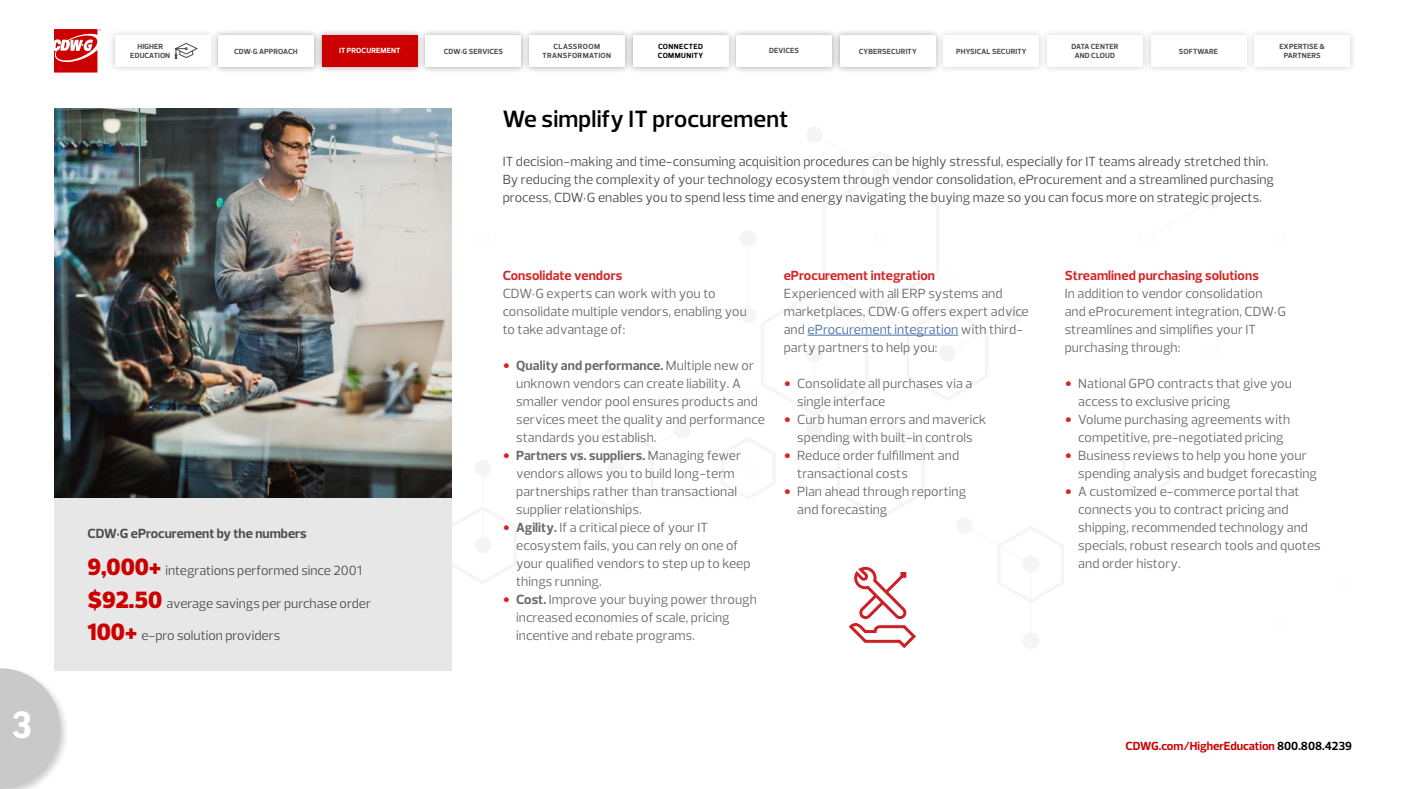
<style>
.page{position:relative;width:1404px;height:789px;background:#fff}
.page>*{position:absolute;margin:0;border:0;box-sizing:border-box;transform-origin:0 0}
.t1{font:700 40.5px "Good Headline Pro";color:#fff}
.t2{font:600 24px "Prelo";letter-spacing:.01em;color:#000}
.t3{font:13.5px/18px "Prelo";letter-spacing:.005em;color:#696a6c}
.t4{font:13.5px/18px "Prelo";letter-spacing:.005em;color:#4d4d4f}
.t5{font:700 13.5px "Prelo";letter-spacing:.005em;color:#d42626}
.t6{font:700 13.5px "Prelo";color:#4d4d4f}
.t7{font:700 12px "Prelo";color:#c00}
.t8{font:700 7.5px/9.1px "Prelo";letter-spacing:.02em;color:#4d4d4f;text-align:center}
.t9{font:700 7.5px/9.1px "Prelo";letter-spacing:.045em;color:#4d4d4f;text-align:center}
.t10{font:700 7.5px/9.1px "Prelo";letter-spacing:.055em;color:#000}
.t11{font:700 7.5px "Prelo";letter-spacing:.02em;color:#fff}
.s1{font-weight:900;font-size:24px;color:#c00}
.s2{font-family:"Verdana";color:#d42626}
.s3{font-weight:700}
.s4{color:#456da9}
.s5{color:#000}
</style>
<div class="page">
<svg style="left:451px;top:504px;width:1px;height:82px"></svg>
<hr style="left:748px;top:238px;width:1px;height:77px;background:#000">
<div style="left:740px;top:230px;width:17px;height:17px;background:#f5f5f5;border-radius:50%"></div>
<div style="left:740px;top:306px;width:17px;height:17px;background:#f5f5f5;border-radius:50%"></div>
<hr style="left:814px;top:353px;width:1px;height:77px;background:#000">
<div style="left:806px;top:421px;width:17px;height:17px;background:#f5f5f5;border-radius:50%"></div>
<hr style="left:482px;top:468px;width:2px;height:77px;background:#000">
<div style="left:474px;top:459px;width:17px;height:17px;background:#f5f5f5;border-radius:50%"></div>
<div style="left:474px;top:536px;width:17px;height:17px;background:#f5f5f5;border-radius:50%"></div>
<hr style="left:1030px;top:564px;width:1px;height:76px;background:#000">
<div style="left:1022px;top:555px;width:17px;height:17px;background:#f5f5f5;border-radius:50%"></div>
<div style="left:1022px;top:632px;width:17px;height:17px;background:#f5f5f5;border-radius:50%"></div>
<hr style="left:1212px;top:277px;width:1px;height:76px;background:#ccc">
<div style="left:1204px;top:268px;width:17px;height:17px;background:#fdfdfd;border-radius:50%"></div>
<div style="left:1204px;top:345px;width:17px;height:17px;background:#fdfdfd;border-radius:50%"></div>
<hr style="left:748px;top:391px;width:1px;height:77px;background:#ccc">
<div style="left:740px;top:383px;width:17px;height:17px;background:#fdfdfd;border-radius:50%"></div>
<div style="left:740px;top:460px;width:17px;height:16px;background:#fdfdfd;border-radius:50%"></div>
<hr style="left:549px;top:506px;width:1px;height:77px;background:#ccc">
<div style="left:541px;top:498px;width:17px;height:17px;background:#fdfdfd;border-radius:50%"></div>
<div style="left:541px;top:575px;width:17px;height:16px;background:#fdfdfd;border-radius:50%"></div>
<div style="left:0;top:665px;width:70px;height:123px;background:#000;opacity:.2"></div>
<svg style="left:0;top:668px;width:60px;height:120px;background:#d1d1d1"></svg>
<svg style="left:54px;top:29px;width:47px;height:43px"></svg>
<div style="left:522px;top:28px;width:110px;height:46px;background:#000;opacity:.2"></div>
<div style="left:529px;top:35px;width:96px;height:31px;background:#fff"></div>
<div style="left:626px;top:28px;width:109px;height:46px;background:#000;opacity:.2"></div>
<div style="left:633px;top:35px;width:95px;height:31px;background:#fff"></div>
<div style="left:729px;top:28px;width:110px;height:46px;background:#000;opacity:.2"></div>
<div style="left:736px;top:35px;width:96px;height:31px;background:#fff"></div>
<div style="left:833px;top:28px;width:109px;height:46px;background:#000;opacity:.2"></div>
<div style="left:840px;top:35px;width:96px;height:31px;background:#fff"></div>
<div style="left:419px;top:28px;width:109px;height:46px;background:#000;opacity:.2"></div>
<div style="left:426px;top:35px;width:95px;height:31px;background:#fff"></div>
<div style="left:315px;top:28px;width:109px;height:46px;background:#000;opacity:.2"></div>
<div style="left:322px;top:35px;width:96px;height:31px;background:#c00"></div>
<div style="left:211px;top:28px;width:110px;height:46px;background:#000;opacity:.2"></div>
<div style="left:218px;top:35px;width:96px;height:31px;background:#fff"></div>
<div style="left:108px;top:28px;width:109px;height:46px;background:#000;opacity:.2"></div>
<div style="left:115px;top:35px;width:95px;height:31px;background:#fff"></div>
<div style="left:937px;top:28px;width:109px;height:46px;background:#000;opacity:.2"></div>
<div style="left:944px;top:35px;width:95px;height:31px;background:#fff"></div>
<div style="left:1040px;top:28px;width:110px;height:46px;background:#000;opacity:.2"></div>
<div style="left:1047px;top:35px;width:96px;height:31px;background:#fff"></div>
<div style="left:1144px;top:28px;width:109px;height:46px;background:#000;opacity:.2"></div>
<div style="left:1151px;top:35px;width:95px;height:31px;background:#fff"></div>
<div style="left:1247px;top:28px;width:110px;height:46px;background:#000;opacity:.2"></div>
<div style="left:1254px;top:35px;width:96px;height:31px;background:#fff"></div>
<svg style="left:175px;top:43px;width:23px;height:16px"></svg>
<hr style="left:808px;top:335px;width:150px;height:1px;background:#456da9">
<img style="left:54px;top:109px;width:397px;height:389px">
<div style="left:54px;top:498px;width:397px;height:172px;background:#e7e7e7"></div>
<svg style="left:849px;top:566px;width:67px;height:82px"></svg>
<h1 class="t1" style="left:12px;top:706px;width:21px">3</h1>
<p class="t8" style="left:130px;top:42px;width:41px">HIGHER<br>EDUCATION</p>
<p class="t8" style="left:956px;top:47px;width:72px">PHYSICAL SECURITY</p>
<p class="t8" style="left:1071px;top:42px;width:49px">DATA CENTER<br>AND CLOUD</p>
<p class="t8" style="left:1179px;top:47px;width:41px">SOFTWARE</p>
<p class="t8" style="left:1280px;top:42px;width:47px">EXPERTISE &amp;<br>PARTNERS</p>
<p class="t9" style="left:543px;top:42px;width:70px">CLASSROOM<br>TRANSFORMATION</p>
<p class="t10" style="left:658px;top:42px;width:47px">CONNECTED<br>COMMUNITY</p>
<p class="t8" style="left:234px;top:47px;width:65px">CDW•G APPROACH</p>
<p class="t11" style="left:339px;top:46px;width:63px">IT PROCUREMENT</p>
<p class="t8" style="left:444px;top:47px;width:61px">CDW•G SERVICES</p>
<p class="t8" style="left:769px;top:46px;width:31px">DEVICES</p>
<p class="t8" style="left:859px;top:47px;width:59px">CYBERSECURITY</p>
<p class="t6" style="left:87px;top:524px;width:221px">CDW•G eProcurement by the numbers</p>
<p class="t4" style="left:87px;top:562px;width:276px"><span class="s1">9,000+</span> integrations performed since 2001</p>
<p class="t4" style="left:87px;top:594px;width:285px"><span class="s1">$92.50</span> average savings per purchase order</p>
<p class="t4" style="left:87px;top:626px;width:194px"><span class="s1">100+</span> e-pro solution providers</p>
<h2 class="t2" style="left:503px;top:104px;width:287px">We simplify IT procurement</h2>
<p class="t4" style="left:503px;top:153px;width:773px">IT decision-making and time-consuming acquisition procedures can be highly stressful, especially for IT teams already stretched thin.<br>By reducing the complexity of your technology ecosystem through vendor consolidation, eProcurement and a streamlined purchasing process, CDW•G enables you to spend less time and energy navigating the buying maze so you can focus more on strategic projects.</p>
<p class="t5" style="left:503px;top:267px;width:121px">Consolidate vendors</p>
<p class="t3" style="left:503px;top:284px;width:246px">CDW•G experts can work with you to consolidate multiple vendors, enabling you to take advantage of:</p>
<p class="t3" style="left:516px;top:356px;width:250px;text-indent:-14px"><span class="s2">•</span> <span class="s3">Quality and performance.</span> Multiple new or unknown vendors can create liability. A smaller vendor pool ensures products and services meet the quality and performance standards you establish.</p>
<p class="t3" style="left:516px;top:446px;width:226px;text-indent:-14px"><span class="s2">•</span> <span class="s3">Partners vs. suppliers.</span> Managing fewer vendors allows you to build long-term partnerships rather than transactional supplier relationships.</p>
<p class="t3" style="left:516px;top:518px;width:236px;text-indent:-14px"><span class="s2">•</span> <span class="s3">Agility.</span> If a critical piece of your IT ecosystem fails, you can rely on one of your qualified vendors to step up to keep things running.</p>
<p class="t3" style="left:516px;top:590px;width:242px;text-indent:-14px"><span class="s2">•</span> <span class="s3">Cost.</span> Improve your buying power through increased economies of scale, pricing incentive and rebate programs.</p>
<p class="t5" style="left:784px;top:267px;width:153px">eProcurement integration</p>
<p class="t3" style="left:784px;top:284px;width:247px">Experienced with all ERP systems and marketplaces, CDW•G offers expert advice and <span class="s4">eProcurement integration</span> with third&shy;party partners to help you:</p>
<p class="t3" style="left:797px;top:374px;width:177px;text-indent:-14px"><span class="s2">•</span> Consolidate all purchases via a single interface</p>
<p class="t3" style="left:784px;top:410px;width:204px;text-align:center"><span class="s2">•</span> Curb human errors and maverick spending with built-in controls</p>
<p class="t3" style="left:797px;top:446px;width:163px;text-indent:-14px"><span class="s2">•</span> Reduce order fulfillment and transactional costs</p>
<p class="t3" style="left:797px;top:482px;width:171px;text-indent:-14px"><span class="s2">•</span> Plan ahead through reporting and forecasting</p>
<p class="t5" style="left:1065px;top:267px;width:196px">Streamlined purchasing solutions</p>
<p class="t3" style="left:1065px;top:284px;width:223px">In addition to vendor consolidation and eProcurement integration, CDW•G streamlines and simplifies your IT purchasing through:</p>
<p class="t3" style="left:1078px;top:374px;width:215px;text-indent:-14px"><span class="s2">•</span> National GPO contracts that give you access to exclusive pricing</p>
<p class="t3" style="left:1065px;top:410px;width:227px;text-align:center"><span class="s2">•</span> Volume purchasing agreements with competitive, pre-negotiated pricing</p>
<p class="t3" style="left:1078px;top:446px;width:240px;text-indent:-14px"><span class="s2">•</span> Business reviews to help you hone your spending analysis and budget forecasting</p>
<p class="t3" style="left:1078px;top:482px;width:244px;text-indent:-14px"><span class="s2">•</span> A customized e-commerce portal that connects you to contract pricing and shipping, recommended technology and specials, robust research tools and quotes and order history.</p>
<p class="t7" style="left:1125px;top:738px;width:228px">CDWG.com/HigherEducation <span class="s5">800.808.4239</span></p>
</div>
